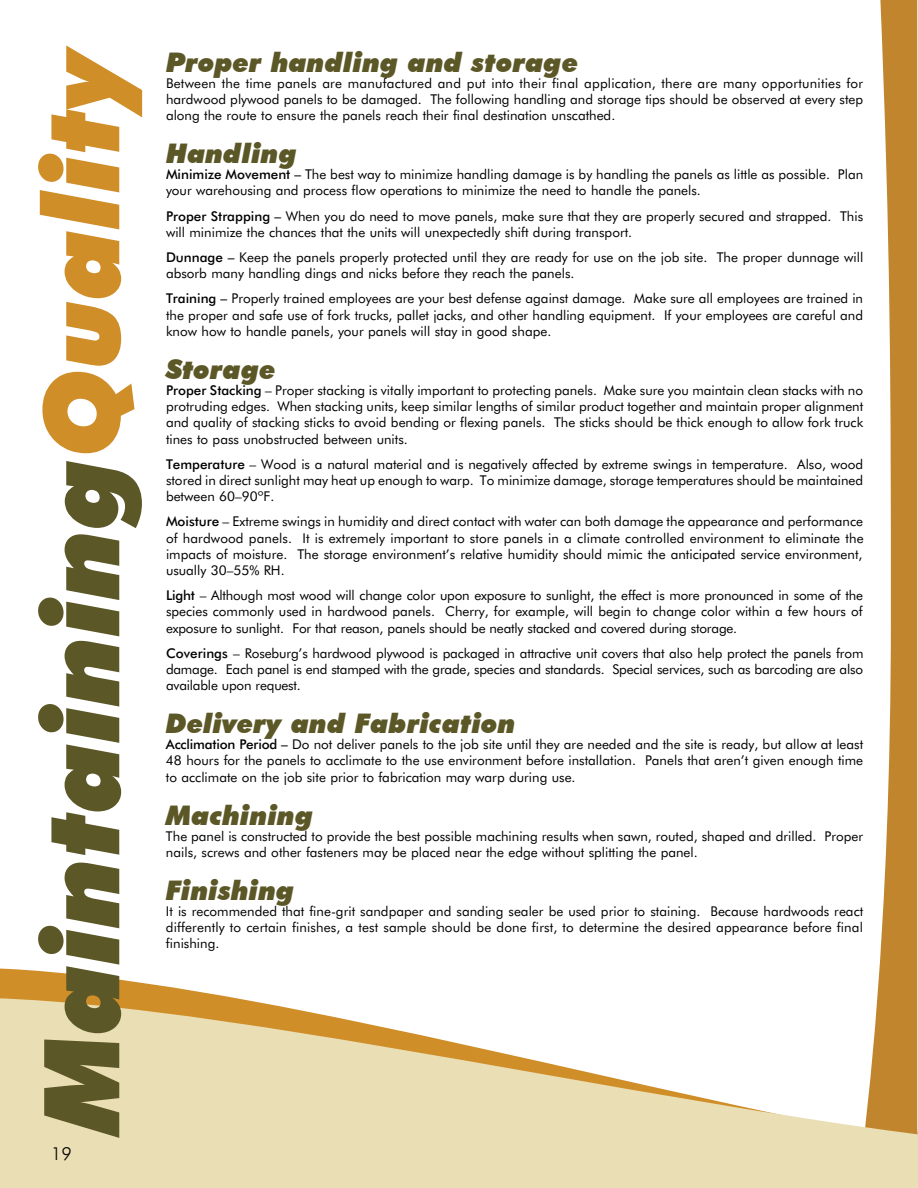
<style>
.page{position:relative;width:918px;height:1188px;background:#fff}
.page>*{position:absolute;margin:0;border:0;box-sizing:border-box;transform-origin:0 0}
.t1{font:italic 900 105px "Futura BT";color:#5c5727}
.t2{font:italic 900 27px "Futura BT";color:#5c5727}
.t3{font:300 18px "Futura BT";color:#000}
.t4{font:13.5px/16.2px "Futura BT";color:#000;text-align:justify}
.s1{color:#d08e29}
.s2{font-weight:500}
</style>
<div class="page">
<svg style="left:877px;top:0;width:41px;height:998px;fill:#c1862d"></svg>
<svg style="left:0;top:968px;width:235px;height:30px;fill:#d08e29"></svg>
<svg style="left:0;top:998px;width:918px;height:190px;fill:#eadeb4"></svg>
<h1 class="t1" style="left:18px;top:1134px;width:1098px;rotate:-90deg">Maintaining<span class="s1">Quality</span></h1>
<h2 class="t2" style="left:166px;top:46px;width:414px">Proper handling and storage</h2>
<p class="t4" style="left:166px;top:75px;width:699px">Between the time panels are manufactured and put into their final application, there are many opportunities for hardwood plywood panels to be damaged. The following handling and storage tips should be observed at every step along the route to ensure the panels reach their final destination unscathed.</p>
<h2 class="t2" style="left:166px;top:137px;width:133px">Handling</h2>
<p class="t4" style="left:166px;top:166px;width:699px"><span class="s2">Minimize Movement –</span> The best way to minimize handling damage is by handling the panels as little as possible. Plan your warehousing and process flow operations to minimize the need to handle the panels.</p>
<p class="t4" style="left:166px;top:208px;width:699px"><span class="s2">Proper Strapping –</span> When you do need to move panels, make sure that they are properly secured and strapped. This will minimize the chances that the units will unexpectedly shift during transport.</p>
<p class="t4" style="left:166px;top:249px;width:699px"><span class="s2">Dunnage –</span> Keep the panels properly protected until they are ready for use on the job site. The proper dunnage will absorb many handling dings and nicks before they reach the panels.</p>
<p class="t4" style="left:166px;top:290px;width:699px"><span class="s2">Training –</span> Properly trained employees are your best defense against damage. Make sure all employees are trained in the proper and safe use of fork trucks, pallet jacks, and other handling equipment. If your employees are careful and know how to handle panels, your panels will stay in good shape.</p>
<h2 class="t2" style="left:166px;top:353px;width:111px">Storage</h2>
<p class="t4" style="left:166px;top:382px;width:699px"><span class="s2">Proper Stacking</span> – Proper stacking is vitally important to protecting panels. Make sure you maintain clean stacks with no protruding edges. When stacking units, keep similar lengths of similar product together and maintain proper alignment and quality of stacking sticks to avoid bending or flexing panels. The sticks should be thick enough to allow fork truck tines to pass unobstructed between units.</p>
<p class="t4" style="left:166px;top:456px;width:699px"><span class="s2">Temperature</span> – Wood is a natural material and is negatively affected by extreme swings in temperature. Also, wood stored in direct sunlight may heat up enough to warp. To minimize damage, storage temperatures should be maintained between 60–90ºF.</p>
<p class="t4" style="left:166px;top:513px;width:699px"><span class="s2">Moisture</span> – Extreme swings in humidity and direct contact with water can both damage the appearance and performance of hardwood panels. It is extremely important to store panels in a climate controlled environment to eliminate the impacts of moisture. The storage environment’s relative humidity should mimic the anticipated service environment, usually 30–55% RH.</p>
<p class="t4" style="left:166px;top:587px;width:699px"><span class="s2">Light</span> – Although most wood will change color upon exposure to sunlight, the effect is more pronounced in some of the species commonly used in hardwood panels. Cherry, for example, will begin to change color within a few hours of exposure to sunlight. For that reason, panels should be neatly stacked and covered during storage.</p>
<p class="t4" style="left:166px;top:645px;width:699px"><span class="s2">Coverings</span> – Roseburg’s hardwood plywood is packaged in attractive unit covers that also help protect the panels from damage. Each panel is end stamped with the grade, species and standards. Special services, such as barcoding are also available upon request.</p>
<h2 class="t2" style="left:166px;top:707px;width:351px">Delivery and Fabrication</h2>
<p class="t4" style="left:166px;top:736px;width:699px"><span class="s2">Acclimation Period –</span> Do not deliver panels to the job site until they are needed and the site is ready, but allow at least 48 hours for the panels to acclimate to the use environment before installation. Panels that aren’t given enough time to acclimate on the job site prior to fabrication may warp during use.</p>
<h2 class="t2" style="left:166px;top:799px;width:149px">Machining</h2>
<p class="t4" style="left:166px;top:828px;width:699px">The panel is constructed to provide the best possible machining results when sawn, routed, shaped and drilled. Proper nails, screws and other fasteners may be placed near the edge without splitting the panel.</p>
<h2 class="t2" style="left:166px;top:874px;width:130px">Finishing</h2>
<p class="t4" style="left:166px;top:903px;width:699px">It is recommended that fine-grit sandpaper and sanding sealer be used prior to staining. Because hardwoods react differently to certain finishes, a test sample should be done first, to determine the desired appearance before final finishing.</p>
<h3 class="t3" style="left:51px;top:1142px;width:22px">19</h3>
</div>
